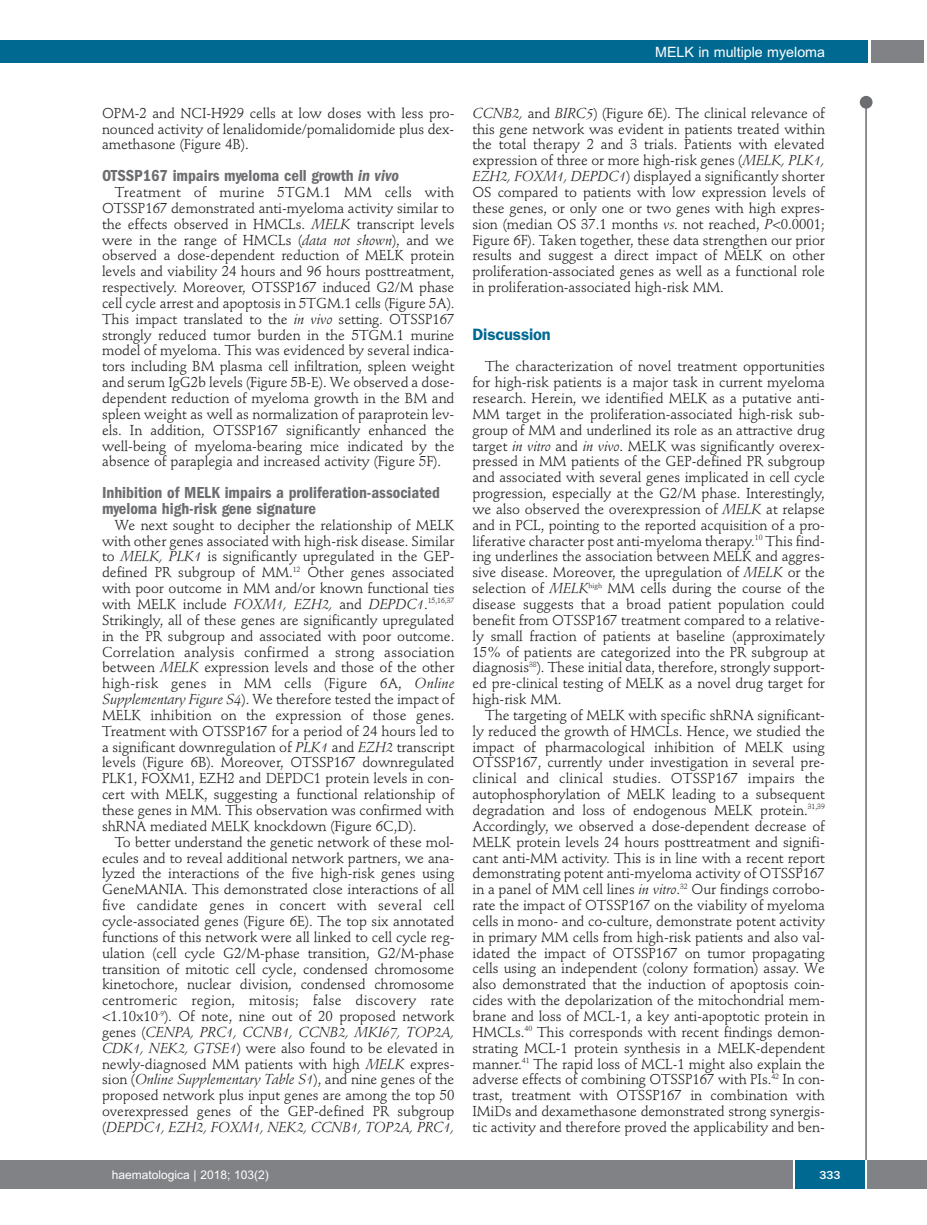
<style>
.page{position:relative;width:927px;height:1225px;background:#fff}
.page>*{position:absolute;margin:0;border:0;box-sizing:border-box;transform-origin:0 0}
.t1{font:600 condensed 16.5px/15.9px "Franklin Gothic";color:#6c6d70}
.t2{font:600 16.5px "Franklin Gothic";letter-spacing:-.01em;color:#006991}
.t3{font:14.25px/15.9px "Stempel Schneidler";letter-spacing:-.005em;color:#231f20;text-align:justify}
.t4{font:14.25px "Arial";color:#fff}
.t5{font:12px "Arial";color:#fff}
.t6{font:500 12px "Franklin Gothic";color:#fff}
.s1{font-style:italic}
</style>
<div class="page">
<div style="left:860px;top:96px;width:12px;height:13px;background:#6c6d70;border-radius:50%"></div>
<hr style="left:865px;top:98px;width:2px;height:1062px;background:#6c6d70">
<div style="left:871px;top:40px;width:52px;height:22px;background:#808285"></div>
<div style="left:18px;top:40px;width:849px;height:22px;background:#006991"></div>
<div style="left:17px;top:1160px;width:910px;height:28px;background:#808285"></div>
<div style="left:795px;top:1160px;width:70px;height:28px;background:#006991"></div>
<hr style="left:793px;top:1160px;width:2px;height:28px;background:#fff">
<hr style="left:865px;top:1160px;width:2px;height:28px;background:#fff">
<div style="left:0;top:40px;width:19px;height:22px;background:#006991"></div>
<div style="left:0;top:1160px;width:18px;height:28px;background:#808285"></div>
<p class="t4" style="left:655px;top:44px;width:171px">MELK in multiple myeloma</p>
<p class="t3" style="left:102px;top:106px;width:354px">OPM-2 and NCI-H929 cells at low doses with less pro&shy;nounced activity of lenalidomide/pomalidomide plus dex&shy;amethasone (Figure 4B).</p>
<p class="t1" style="left:102px;top:169px;width:299px">OTSSP167 impairs myeloma cell growth <span class="s1">in vivo</span></p>
<p class="t3" style="left:102px;top:185px;width:354px;text-indent:13px">Treatment of murine 5TGM.1 MM cells with OTSSP167 demonstrated anti-myeloma activity similar to the effects observed in HMCLs. <span class="s1">MELK</span> transcript levels were in the range of HMCLs (<span class="s1">data not shown</span>), and we observed a dose-dependent reduction of MELK protein levels and viability 24 hours and 96 hours posttreatment, respectively. Moreover, OTSSP167 induced G2/M phase cell cycle arrest and apoptosis in 5TGM.1 cells (Figure 5A).<br>This impact translated to the <span class="s1">in vivo</span> setting. OTSSP167 strongly reduced tumor burden in the 5TGM.1 murine model of myeloma. This was evidenced by several indica&shy;tors including BM plasma cell infiltration, spleen weight and serum IgG2b levels (Figure 5B-E). We observed a dose&shy;dependent reduction of myeloma growth in the BM and spleen weight as well as normalization of paraprotein lev&shy;els. In addition, OTSSP167 significantly enhanced the well-being of myeloma-bearing mice indicated by the absence of paraplegia and increased activity (Figure 5F).</p>
<p class="t1" style="left:102px;top:486px;width:339px">Inhibition of MELK impairs a proliferation-associated myeloma high-risk gene signature</p>
<p class="t3" style="left:102px;top:518px;width:354px;text-indent:13px">We next sought to decipher the relationship of MELK with other genes associated with high-risk disease. Similar to <span class="s1">MELK, PLK1</span> is significantly upregulated in the GEP&shy;defined PR subgroup of MM.<sup>12</sup> Other genes associated with poor outcome in MM and/or known functional ties with MELK include <span class="s1">FOXM1, EZH2,</span> and <span class="s1">DEPDC1</span>.<sup>15,16,37<br></sup>Strikingly, all of these genes are significantly upregulated in the PR subgroup and associated with poor outcome.<br>Correlation analysis confirmed a strong association between <span class="s1">MELK</span> expression levels and those of the other high-risk genes in MM cells (Figure 6A, <span class="s1">Online Supplementary Figure S4</span>). We therefore tested the impact of MELK inhibition on the expression of those genes.<br>Treatment with OTSSP167 for a period of 24 hours led to a significant downregulation of <span class="s1">PLK1</span> and <span class="s1">EZH2</span> transcript levels (Figure 6B). Moreover, OTSSP167 downregulated PLK1, FOXM1, EZH2 and DEPDC1 protein levels in con&shy;cert with MELK, suggesting a functional relationship of these genes in MM. This observation was confirmed with shRNA mediated MELK knockdown (Figure 6C,D).</p>
<p class="t3" style="left:102px;top:835px;width:354px;text-indent:13px">To better understand the genetic network of these mol&shy;ecules and to reveal additional network partners, we ana&shy;lyzed the interactions of the five high-risk genes using GeneMANIA. This demonstrated close interactions of all five candidate genes in concert with several cell cycle-associated genes (Figure 6E). The top six annotated functions of this network were all linked to cell cycle reg&shy;ulation (cell cycle G2/M-phase transition, G2/M-phase transition of mitotic cell cycle, condensed chromosome kinetochore, nuclear division, condensed chromosome centromeric region, mitosis; false discovery rate &lt;1.10x10<sup>-9</sup>). Of note, nine out of 20 proposed network genes (<span class="s1">CENPA, PRC1, CCNB1, CCNB2, MKI67, TOP2A, CDK1, NEK2, GTSE1</span>) were also found to be elevated in newly-diagnosed MM patients with high <span class="s1">MELK</span> expres&shy;sion (<span class="s1">Online Supplementary Table S1</span>), and nine genes of the proposed network plus input genes are among the top 50 overexpressed genes of the GEP-defined PR subgroup (<span class="s1">DEPDC1, EZH2, FOXM1, NEK2, CCNB1, TOP2A, PRC1,</span></p>
<p class="t3" style="left:472px;top:106px;width:354px"><span class="s1">CCNB2,</span> and <span class="s1">BIRC5</span>) (Figure 6E). The clinical relevance of this gene network was evident in patients treated within the total therapy 2 and 3 trials. Patients with elevated expression of three or more high-risk genes (<span class="s1">MELK, PLK1, EZH2, FOXM1, DEPDC1</span>) displayed a significantly shorter OS compared to patients with low expression levels of these genes, or only one or two genes with high expres&shy;sion (median OS 37.1 months <span class="s1">vs.</span> not reached, <span class="s1">P</span>&lt;0.0001; Figure 6F). Taken together, these data strengthen our prior results and suggest a direct impact of MELK on other proliferation-associated genes as well as a functional role in proliferation-associated high-risk MM.</p>
<p class="t2" style="left:472px;top:328px;width:80px">Discussion</p>
<p class="t3" style="left:472px;top:360px;width:354px;text-indent:13px">The characterization of novel treatment opportunities for high-risk patients is a major task in current myeloma research. Herein, we identified MELK as a putative anti-MM target in the proliferation-associated high-risk sub&shy;group of MM and underlined its role as an attractive drug target <span class="s1">in vitro</span> and <span class="s1">in vivo</span>. MELK was significantly overex&shy;pressed in MM patients of the GEP-defined PR subgroup and associated with several genes implicated in cell cycle progression, especially at the G2/M phase. Interestingly, we also observed the overexpression of <span class="s1">MELK</span> at relapse and in PCL, pointing to the reported acquisition of a pro&shy;liferative character post anti-myeloma therapy.<sup>10</sup> This find&shy;ing underlines the association between MELK and aggres&shy;sive disease. Moreover, the upregulation of <span class="s1">MELK</span> or the selection of <span class="s1">MELK</span><sup>high</sup> MM cells during the course of the disease suggests that a broad patient population could benefit from OTSSP167 treatment compared to a relative&shy;ly small fraction of patients at baseline (approximately 15% of patients are categorized into the PR subgroup at diagnosis<sup>38</sup>). These initial data, therefore, strongly support&shy;ed pre-clinical testing of MELK as a novel drug target for high-risk MM.</p>
<p class="t3" style="left:472px;top:708px;width:354px;text-indent:13px">The targeting of MELK with specific shRNA significant&shy;ly reduced the growth of HMCLs. Hence, we studied the impact of pharmacological inhibition of MELK using OTSSP167, currently under investigation in several pre&shy;clinical and clinical studies. OTSSP167 impairs the autophosphorylation of MELK leading to a subsequent degradation and loss of endogenous MELK protein.<sup>31,39<br></sup>Accordingly, we observed a dose-dependent decrease of MELK protein levels 24 hours posttreatment and signifi&shy;cant anti-MM activity. This is in line with a recent report demonstrating potent anti-myeloma activity of OTSSP167 in a panel of MM cell lines <span class="s1">in vitro</span>.<sup>32</sup> Our findings corrobo&shy;rate the impact of OTSSP167 on the viability of myeloma cells in mono- and co-culture, demonstrate potent activity in primary MM cells from high-risk patients and also val&shy;idated the impact of OTSSP167 on tumor propagating cells using an independent (colony formation) assay. We also demonstrated that the induction of apoptosis coin&shy;cides with the depolarization of the mitochondrial mem&shy;brane and loss of MCL-1, a key anti-apoptotic protein in HMCLs.<sup>40</sup> This corresponds with recent findings demon&shy;strating MCL-1 protein synthesis in a MELK-dependent manner.<sup>41</sup> The rapid loss of MCL-1 might also explain the adverse effects of combining OTSSP167 with PIs.<sup>42</sup> In con&shy;trast, treatment with OTSSP167 in combination with IMiDs and dexamethasone demonstrated strong synergis&shy;tic activity and therefore proved the applicability and ben-</p>
<p class="t5" style="left:112px;top:1167px;width:158px">haematologica | 2018; 103(2)</p>
<p class="t6" style="left:819px;top:1167px;width:23px">333</p>
</div>
